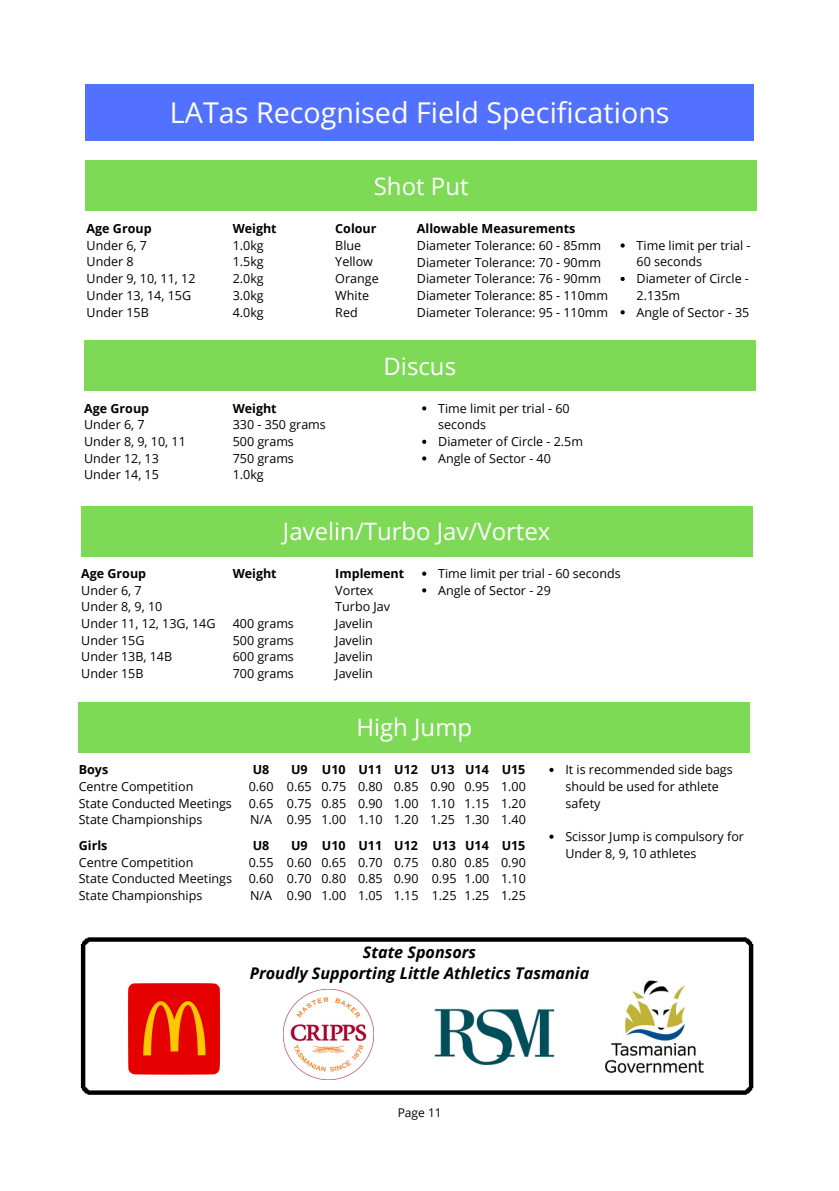
<style>
.page{position:relative;width:839px;height:1191px;background:#fff}
.page>*{position:absolute;margin:0;border:0;box-sizing:border-box;transform-origin:0 0}
.t1{font:28.8px "Open Sans";color:#fff}
.t2{font:24px "Open Sans";color:#fff}
.t3{font:italic 700 16.2px "Open Sans";color:#000}
.t4{font:12.6px/16.6px "Open Sans";color:#000}
.t5{font:700 12.6px "Open Sans";color:#000}
.t6{font:12px "Open Sans";color:#000}
</style>
<div class="page">
<div style="left:86px;top:84px;width:668px;height:56px;background:#5271ff"></div>
<div style="left:86px;top:160px;width:671px;height:51px;background:#7ed957"></div>
<div style="left:84px;top:340px;width:671px;height:51px;background:#7ed957"></div>
<div style="left:81px;top:506px;width:671px;height:51px;background:#7ed957"></div>
<div style="left:79px;top:702px;width:671px;height:51px;background:#7ed957"></div>
<svg style="left:81px;top:937px;width:672px;height:158px"></svg>
<img style="left:284px;top:989px;width:90px;height:90px">
<img style="left:127px;top:983px;width:93px;height:92px">
<img style="left:603px;top:979px;width:102px;height:96px">
<img style="left:432px;top:1005px;width:123px;height:60px">
<svg style="left:620px;top:243px;width:4px;height:5px"></svg>
<svg style="left:620px;top:277px;width:4px;height:4px"></svg>
<svg style="left:620px;top:310px;width:4px;height:4px"></svg>
<svg style="left:422px;top:406px;width:4px;height:4px"></svg>
<svg style="left:422px;top:440px;width:4px;height:4px"></svg>
<svg style="left:422px;top:456px;width:4px;height:5px"></svg>
<svg style="left:422px;top:572px;width:4px;height:4px"></svg>
<svg style="left:422px;top:588px;width:4px;height:4px"></svg>
<svg style="left:549px;top:768px;width:4px;height:4px"></svg>
<svg style="left:549px;top:835px;width:4px;height:4px"></svg>
<p class="t1" style="left:170px;top:92px;width:501px">LATas Recognised Field Specifications</p>
<p class="t5" style="left:87px;top:220px;width:66px">Age Group</p>
<p class="t4" style="left:87px;top:237px;width:62px">Under 6, 7</p>
<p class="t4" style="left:87px;top:253px;width:48px">Under 8</p>
<p class="t4" style="left:87px;top:270px;width:110px">Under 9, 10, 11, 12</p>
<p class="t4" style="left:87px;top:287px;width:106px">Under 13, 14, 15G</p>
<p class="t4" style="left:87px;top:303px;width:64px">Under 15B</p>
<p class="t5" style="left:84px;top:399px;width:66px">Age Group</p>
<p class="t4" style="left:84px;top:416px;width:62px">Under 6, 7</p>
<p class="t4" style="left:84px;top:433px;width:103px">Under 8, 9, 10, 11</p>
<p class="t4" style="left:84px;top:449px;width:76px">Under 12, 13</p>
<p class="t4" style="left:84px;top:466px;width:76px">Under 14, 15</p>
<p class="t5" style="left:81px;top:564px;width:66px">Age Group</p>
<p class="t4" style="left:81px;top:581px;width:62px">Under 6, 7</p>
<p class="t4" style="left:81px;top:598px;width:83px">Under 8, 9, 10</p>
<p class="t4" style="left:81px;top:615px;width:136px">Under 11, 12, 13G, 14G</p>
<p class="t4" style="left:81px;top:631px;width:65px">Under 15G</p>
<p class="t4" style="left:81px;top:648px;width:92px">Under 13B, 14B</p>
<p class="t4" style="left:81px;top:665px;width:64px">Under 15B</p>
<p class="t5" style="left:233px;top:220px;width:46px">Weight</p>
<p class="t4" style="left:233px;top:237px;width:33px">1.0kg</p>
<p class="t4" style="left:233px;top:253px;width:33px">1.5kg</p>
<p class="t4" style="left:233px;top:270px;width:33px">2.0kg</p>
<p class="t4" style="left:233px;top:287px;width:33px">3.0kg</p>
<p class="t4" style="left:233px;top:303px;width:33px">4.0kg</p>
<p class="t2" style="left:374px;top:169px;width:96px">Shot Put</p>
<p class="t5" style="left:335px;top:220px;width:43px">Colour</p>
<p class="t4" style="left:335px;top:237px;width:27px">Blue</p>
<p class="t4" style="left:335px;top:253px;width:39px">Yellow</p>
<p class="t4" style="left:335px;top:270px;width:45px">Orange</p>
<p class="t4" style="left:335px;top:287px;width:35px">White</p>
<p class="t4" style="left:335px;top:303px;width:24px">Red</p>
<p class="t5" style="left:417px;top:220px;width:160px">Allowable Measurements</p>
<p class="t4" style="left:417px;top:237px;width:186px">Diameter Tolerance: 60 - 85mm</p>
<p class="t4" style="left:417px;top:253px;width:186px">Diameter Tolerance: 70 - 90mm</p>
<p class="t4" style="left:417px;top:270px;width:186px">Diameter Tolerance: 76 - 90mm</p>
<p class="t4" style="left:417px;top:287px;width:193px">Diameter Tolerance: 85 - 110mm</p>
<p class="t4" style="left:417px;top:303px;width:193px">Diameter Tolerance: 95 - 110mm</p>
<p class="t5" style="left:233px;top:399px;width:46px">Weight</p>
<p class="t4" style="left:233px;top:416px;width:95px">330 - 350 grams</p>
<p class="t4" style="left:233px;top:433px;width:63px">500 grams</p>
<p class="t4" style="left:233px;top:449px;width:63px">750 grams</p>
<p class="t4" style="left:233px;top:466px;width:33px">1.0kg</p>
<p class="t2" style="left:383px;top:349px;width:74px">Discus</p>
<p class="t4" style="left:438px;top:399px;width:133px">Time limit per trial - 60 seconds</p>
<p class="t4" style="left:438px;top:433px;width:146px">Diameter of Circle - 2.5m</p>
<p class="t4" style="left:438px;top:449px;width:114px">Angle of Sector - 40</p>
<p class="t2" style="left:283px;top:515px;width:269px">Javelin/Turbo Jav/Vortex</p>
<p class="t5" style="left:233px;top:564px;width:46px">Weight</p>
<p class="t4" style="left:233px;top:615px;width:63px">400 grams</p>
<p class="t4" style="left:233px;top:631px;width:63px">500 grams</p>
<p class="t4" style="left:233px;top:648px;width:63px">600 grams</p>
<p class="t4" style="left:233px;top:665px;width:63px">700 grams</p>
<p class="t5" style="left:335px;top:564px;width:70px">Implement</p>
<p class="t4" style="left:335px;top:581px;width:40px">Vortex</p>
<p class="t4" style="left:335px;top:598px;width:56px">Turbo Jav</p>
<p class="t4" style="left:335px;top:615px;width:39px">Javelin</p>
<p class="t4" style="left:335px;top:631px;width:39px">Javelin</p>
<p class="t4" style="left:335px;top:648px;width:39px">Javelin</p>
<p class="t4" style="left:335px;top:665px;width:39px">Javelin</p>
<p class="t4" style="left:438px;top:565px;width:184px">Time limit per trial - 60 seconds</p>
<p class="t4" style="left:438px;top:581px;width:114px">Angle of Sector - 29</p>
<p class="t2" style="left:356px;top:711px;width:117px">High Jump</p>
<p class="t4" style="left:636px;top:237px;width:115px">Time limit per trial -<br>60 seconds</p>
<p class="t4" style="left:636px;top:270px;width:114px">Diameter of Circle -<br>2.135m</p>
<p class="t4" style="left:636px;top:303px;width:114px">Angle of Sector - 35</p>
<p class="t5" style="left:79px;top:761px;width:31px">Boys</p>
<p class="t4" style="left:79px;top:778px;width:116px">Centre Competition</p>
<p class="t4" style="left:79px;top:794px;width:155px">State Conducted Meetings</p>
<p class="t4" style="left:79px;top:811px;width:125px">State Championships</p>
<p class="t5" style="left:79px;top:836px;width:30px">Girls</p>
<p class="t4" style="left:79px;top:853px;width:116px">Centre Competition</p>
<p class="t4" style="left:79px;top:870px;width:155px">State Conducted Meetings</p>
<p class="t4" style="left:79px;top:887px;width:125px">State Championships</p>
<p class="t5" style="left:253px;top:761px;width:18px">U8</p>
<p class="t4" style="left:249px;top:778px;width:26px">0.60</p>
<p class="t4" style="left:249px;top:794px;width:26px">0.65</p>
<p class="t4" style="left:250px;top:811px;width:23px">N/A</p>
<p class="t5" style="left:253px;top:836px;width:18px">U8</p>
<p class="t4" style="left:249px;top:853px;width:26px">0.55</p>
<p class="t4" style="left:249px;top:870px;width:26px">0.60</p>
<p class="t4" style="left:250px;top:887px;width:23px">N/A</p>
<p class="t5" style="left:291px;top:761px;width:18px">U9</p>
<p class="t4" style="left:287px;top:778px;width:26px">0.65</p>
<p class="t4" style="left:287px;top:794px;width:26px">0.75</p>
<p class="t4" style="left:287px;top:811px;width:26px">0.95</p>
<p class="t5" style="left:291px;top:836px;width:18px">U9</p>
<p class="t4" style="left:287px;top:853px;width:26px">0.60</p>
<p class="t4" style="left:287px;top:870px;width:26px">0.70</p>
<p class="t4" style="left:287px;top:887px;width:26px">0.90</p>
<p class="t5" style="left:322px;top:761px;width:25px">U10</p>
<p class="t4" style="left:321px;top:778px;width:26px">0.75</p>
<p class="t4" style="left:321px;top:794px;width:26px">0.85</p>
<p class="t4" style="left:321px;top:811px;width:26px">1.00</p>
<p class="t5" style="left:322px;top:836px;width:25px">U10</p>
<p class="t4" style="left:321px;top:853px;width:26px">0.65</p>
<p class="t4" style="left:321px;top:870px;width:26px">0.80</p>
<p class="t4" style="left:321px;top:887px;width:26px">1.00</p>
<p class="t5" style="left:358px;top:761px;width:25px">U11</p>
<p class="t4" style="left:358px;top:778px;width:26px">0.80</p>
<p class="t4" style="left:358px;top:794px;width:26px">0.90</p>
<p class="t4" style="left:358px;top:811px;width:26px">1.10</p>
<p class="t5" style="left:358px;top:836px;width:25px">U11</p>
<p class="t4" style="left:358px;top:853px;width:26px">0.70</p>
<p class="t4" style="left:358px;top:870px;width:26px">0.85</p>
<p class="t4" style="left:358px;top:887px;width:26px">1.05</p>
<p class="t5" style="left:394px;top:761px;width:25px">U12</p>
<p class="t4" style="left:394px;top:778px;width:26px">0.85</p>
<p class="t4" style="left:394px;top:794px;width:26px">1.00</p>
<p class="t4" style="left:394px;top:811px;width:26px">1.20</p>
<p class="t5" style="left:394px;top:836px;width:25px">U12</p>
<p class="t4" style="left:394px;top:853px;width:26px">0.75</p>
<p class="t4" style="left:394px;top:870px;width:26px">0.90</p>
<p class="t4" style="left:394px;top:887px;width:26px">1.15</p>
<p class="t5" style="left:431px;top:761px;width:25px">U13</p>
<p class="t4" style="left:430px;top:778px;width:26px">0.90</p>
<p class="t4" style="left:430px;top:794px;width:26px">1.10</p>
<p class="t4" style="left:430px;top:811px;width:26px">1.25</p>
<p class="t5" style="left:432px;top:836px;width:25px">U13</p>
<p class="t4" style="left:432px;top:853px;width:26px">0.80</p>
<p class="t4" style="left:432px;top:870px;width:26px">0.95</p>
<p class="t4" style="left:432px;top:887px;width:26px">1.25</p>
<p class="t5" style="left:465px;top:761px;width:25px">U14</p>
<p class="t4" style="left:464px;top:778px;width:26px">0.95</p>
<p class="t4" style="left:464px;top:794px;width:26px">1.15</p>
<p class="t4" style="left:464px;top:811px;width:26px">1.30</p>
<p class="t5" style="left:465px;top:836px;width:25px">U14</p>
<p class="t4" style="left:464px;top:853px;width:26px">0.85</p>
<p class="t4" style="left:464px;top:870px;width:26px">1.00</p>
<p class="t4" style="left:464px;top:887px;width:26px">1.25</p>
<p class="t5" style="left:501px;top:761px;width:25px">U15</p>
<p class="t4" style="left:501px;top:778px;width:26px">1.00</p>
<p class="t4" style="left:501px;top:794px;width:26px">1.20</p>
<p class="t4" style="left:501px;top:811px;width:26px">1.40</p>
<p class="t5" style="left:501px;top:836px;width:25px">U15</p>
<p class="t4" style="left:501px;top:853px;width:26px">0.90</p>
<p class="t4" style="left:501px;top:870px;width:26px">1.10</p>
<p class="t4" style="left:501px;top:887px;width:26px">1.25</p>
<p class="t4" style="left:565px;top:761px;width:169px">It is recommended side bags should be used for athlete safety</p>
<p class="t4" style="left:565px;top:828px;width:180px">Scissor Jump is compulsory for<br>Under 8, 9, 10 athletes</p>
<p class="t3" style="left:363px;top:941px;width:115px">State Sponsors</p>
<p class="t3" style="left:250px;top:962px;width:341px">Proudly Supporting Little Athletics Tasmania</p>
<p class="t6" style="left:397px;top:1105px;width:46px">Page 11</p>
</div>
